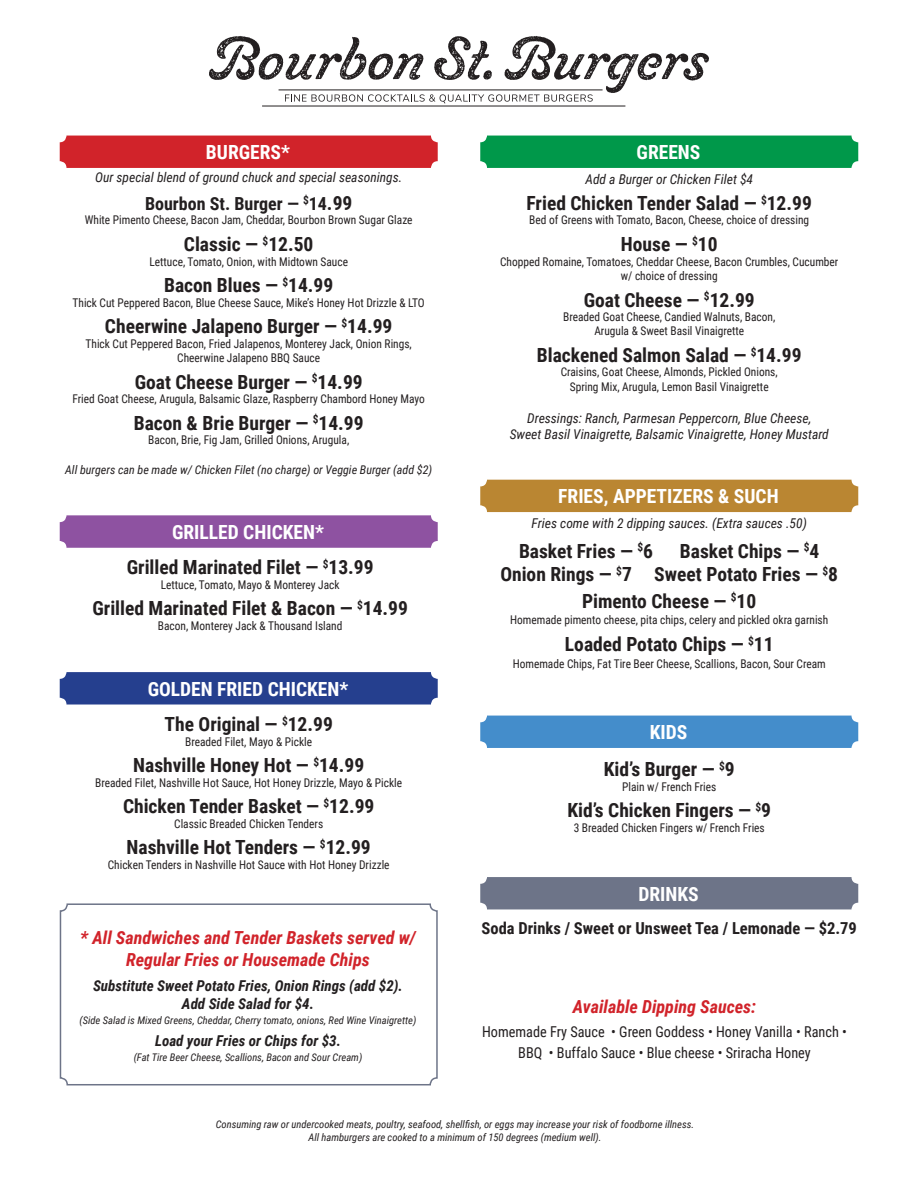
<style>
.page{position:relative;width:918px;height:1188px;background:#fff}
.page>*{position:absolute;margin:0;border:0;box-sizing:border-box;transform-origin:0 0}
.t1{font:700 19.5px/23.4px "Roboto Condensed";color:#231f20}
.t2{font:700 19.5px "Roboto Condensed";color:#fff}
.t3{font:italic 700 18px/21.6px "Roboto Condensed";color:#d1232a;text-align:center}
.t4{font:700 18px "Roboto Condensed";color:#231f20}
.t5{font:700 16.5px "Roboto Condensed";color:#231f20}
.Desc{font:15px/21px "Roboto Condensed";color:#231f20;text-align:center;scale:.95 1}
.t6{font:italic 700 15px "Roboto Condensed";color:#231f20}
.t7{font:italic 13.5px "Roboto Condensed";color:#231f20}
.Desc-2{font:12px/14.4px "Roboto Condensed";color:#231f20;text-align:center;scale:.95 1}
.t8{font:italic 12px "Roboto Condensed";color:#231f20}
.t9{font:italic 10.5px/12.6px "Roboto Condensed";color:#231f20;text-align:center}
.s1{font-size:19.5px}
</style>
<div class="page">
<svg style="left:209px;top:36px;width:500px;height:68px"></svg>
<hr style="left:279px;top:90px;width:324px;height:1px;background:#231f20">
<hr style="left:262px;top:106px;width:363px;height:1px;background:#231f20">
<div style="left:60px;top:136px;width:378px;height:32px;background:#d1232a;border-radius:7px"></div>
<div style="left:480px;top:480px;width:378px;height:32px;background:#ba8632;border-radius:7px"></div>
<div style="left:60px;top:515px;width:378px;height:33px;background:#8e52a1;border-radius:7px"></div>
<div style="left:60px;top:672px;width:378px;height:33px;background:#253f8e;border-radius:7px"></div>
<div style="left:480px;top:716px;width:378px;height:32px;background:#448dcb;border-radius:7px"></div>
<div style="left:480px;top:877px;width:378px;height:32px;background:#6d7488;border-radius:7px"></div>
<div style="left:480px;top:136px;width:378px;height:32px;background:#00984a;border-radius:7px"></div>
<div style="left:60px;top:903px;width:378px;height:182px;border:2px solid #6d7488;border-radius:7px"></div>
<p class="t2" style="left:206px;top:138px;width:86px">BURGERS*</p>
<p class="t7" style="left:95px;top:168px;width:309px">Our special blend of ground chuck and special seasonings.</p>
<p class="t4" style="left:145px;top:191px;width:209px">Bourbon St. Burger — <sup>$</sup>14<span class="s1">.99</span></p>
<p class="Desc-2" style="left:85px;top:213px;width:347px">White Pimento Cheese, Bacon Jam, Cheddar, Bourbon Brown Sugar Glaze</p>
<p class="t1" style="left:184px;top:232px;width:131px">Classic — <sup>$</sup>12.50</p>
<p class="Desc-2" style="left:149px;top:254px;width:211px">Lettuce, Tomato, Onion, with Midtown Sauce</p>
<p class="t1" style="left:164px;top:273px;width:171px">Bacon Blues — <sup>$</sup>14.99</p>
<p class="Desc-2" style="left:73px;top:295px;width:372px">Thick Cut Peppered Bacon, Blue Cheese Sauce, Mike’s Honey Hot Drizzle &amp; LTO</p>
<p class="t1" style="left:105px;top:314px;width:289px">Cheerwine Jalapeno Burger — <sup>$</sup>14.99</p>
<p class="Desc-2" style="left:86px;top:336px;width:345px">Thick Cut Peppered Bacon, Fried Jalapenos, Monterey Jack, Onion Rings,<br>Cheerwine Jalapeno BBQ Sauce</p>
<p class="t1" style="left:135px;top:369px;width:230px">Goat Cheese Burger — <sup>$</sup>14.99</p>
<p class="Desc-2" style="left:73px;top:391px;width:372px">Fried Goat Cheese, Arugula, Balsamic Glaze, Raspberry Chambord Honey Mayo</p>
<p class="t1" style="left:134px;top:410px;width:231px">Bacon &amp; Brie Burger — <sup>$</sup>14.99</p>
<p class="Desc-2" style="left:148px;top:432px;width:213px">Bacon, Brie, Fig Jam, Grilled Onions, Arugula,</p>
<p class="t8" style="left:65px;top:461px;width:369px">All burgers can be made w/ Chicken Filet (no charge) or Veggie Burger (add $2)</p>
<p class="t2" style="left:172px;top:518px;width:153px">GRILLED CHICKEN*</p>
<p class="t1" style="left:127px;top:555px;width:248px">Grilled Marinated Filet — <sup>$</sup>13.99</p>
<p class="Desc-2" style="left:161px;top:577px;width:190px">Lettuce, Tomato, Mayo &amp; Monterey Jack</p>
<p class="t1" style="left:92px;top:596px;width:317px">Grilled Marinated Filet &amp; Bacon — <sup>$</sup>14.99</p>
<p class="Desc-2" style="left:158px;top:618px;width:196px">Bacon, Monterey Jack &amp; Thousand Island</p>
<p class="t2" style="left:148px;top:675px;width:202px">GOLDEN FRIED CHICKEN*</p>
<p class="t1" style="left:165px;top:712px;width:170px">The Original — <sup>$</sup>12.99</p>
<p class="Desc-2" style="left:185px;top:734px;width:135px">Breaded Filet, Mayo &amp; Pickle</p>
<p class="t1" style="left:133px;top:753px;width:232px">Nashville Honey Hot — <sup>$</sup>14.99</p>
<p class="Desc-2" style="left:95px;top:775px;width:325px">Breaded Filet, Nashville Hot Sauce, Hot Honey Drizzle, Mayo &amp; Pickle</p>
<p class="t1" style="left:123px;top:794px;width:253px">Chicken Tender Basket — <sup>$</sup>12.99</p>
<p class="Desc-2" style="left:174px;top:816px;width:158px">Classic Breaded Chicken Tenders</p>
<p class="t1" style="left:127px;top:835px;width:246px">Nashville Hot Tenders — <sup>$</sup>12.99</p>
<p class="Desc-2" style="left:108px;top:857px;width:298px">Chicken Tenders in Nashville Hot Sauce with Hot Honey Drizzle</p>
<p class="t3" style="left:80px;top:926px;width:337px">* All Sandwiches and Tender Baskets served w/<br>Regular Fries or Housemade Chips</p>
<p class="t6" style="left:93px;top:975px;width:311px">Substitute Sweet Potato Fries, Onion Rings (add $2).</p>
<p class="t6" style="left:182px;top:993px;width:134px">Add Side Salad for $4.</p>
<p class="t9" style="left:80px;top:1014px;width:338px">(Side Salad is Mixed Greens, Cheddar, Cherry tomato, onions, Red Wine Vinaigrette)</p>
<p class="t6" style="left:155px;top:1030px;width:187px">Load your Fries or Chips for $3.</p>
<p class="t9" style="left:134px;top:1051px;width:230px">(Fat Tire Beer Cheese, Scallions, Bacon and Sour Cream)</p>
<p class="t2" style="left:637px;top:138px;width:65px">GREENS</p>
<p class="t7" style="left:585px;top:170px;width:169px">Add a Burger or Chicken Filet $4</p>
<p class="t1" style="left:527px;top:191px;width:287px">Fried Chicken Tender Salad — <sup>$</sup>12.99</p>
<p class="Desc-2" style="left:529px;top:213px;width:296px">Bed of Greens with Tomato, Bacon, Cheese, choice of dressing</p>
<p class="t1" style="left:621px;top:232px;width:98px">House — <sup>$</sup>10</p>
<p class="Desc-2" style="left:500px;top:254px;width:358px">Chopped Romaine, Tomatoes, Cheddar Cheese, Bacon Crumbles, Cucumber</p>
<p class="Desc-2" style="left:621px;top:268px;width:104px">w/ choice of dressing</p>
<p class="t1" style="left:584px;top:287px;width:173px">Goat Cheese — <sup>$</sup>12.99</p>
<p class="Desc-2" style="left:563px;top:309px;width:225px">Breaded Goat Cheese, Candied Walnuts, Bacon,</p>
<p class="Desc-2" style="left:594px;top:323px;width:159px">Arugula &amp; Sweet Basil Vinaigrette</p>
<p class="t1" style="left:537px;top:343px;width:266px">Blackened Salmon Salad — <sup>$</sup>14.99</p>
<p class="Desc-2" style="left:561px;top:364px;width:230px">Craisins, Goat Cheese, Almonds, Pickled Onions,<br>Spring Mix, Arugula, Lemon Basil Vinaigrette</p>
<p class="t7" style="left:527px;top:409px;width:286px">Dressings: Ranch, Parmesan Peppercorn, Blue Cheese,</p>
<p class="t7" style="left:510px;top:425px;width:321px">Sweet Basil Vinaigrette, Balsamic Vinaigrette, Honey Mustard</p>
<p class="t2" style="left:558px;top:483px;width:222px">FRIES, APPETIZERS &amp; SUCH</p>
<p class="t7" style="left:532px;top:514px;width:277px">Fries come with 2 dipping sauces. (Extra sauces .50)</p>
<p class="t1" style="left:500px;top:539px;width:339px;text-indent:180px">Basket Chips — <sup>$</sup>4<br>Onion Rings — <sup>$</sup>7 Sweet Potato Fries — <sup>$</sup>8</p>
<p class="t1" style="left:582px;top:589px;width:176px">Pimento Cheese — <sup>$</sup>10</p>
<p class="Desc-2" style="left:510px;top:613px;width:336px">Homemade pimento cheese, pita chips, celery and pickled okra garnish</p>
<p class="t1" style="left:565px;top:632px;width:210px">Loaded Potato Chips — <sup>$</sup>11</p>
<p class="Desc-2" style="left:513px;top:656px;width:331px">Homemade Chips, Fat Tire Beer Cheese, Scallions, Bacon, Sour Cream</p>
<p class="t1" style="left:519px;top:539px;width:135px">Basket Fries — <sup>$</sup>6</p>
<p class="t2" style="left:650px;top:718px;width:39px">KIDS</p>
<p class="t1" style="left:604px;top:757px;width:132px">Kid’s Burger — <sup>$</sup>9</p>
<p class="Desc-2" style="left:622px;top:779px;width:101px">Plain w/ French Fries</p>
<p class="t1" style="left:567px;top:798px;width:205px">Kid’s Chicken Fingers — <sup>$</sup>9</p>
<p class="Desc-2" style="left:574px;top:820px;width:203px">3 Breaded Chicken Fingers w/ French Fries</p>
<p class="t2" style="left:638px;top:880px;width:62px">DRINKS</p>
<p class="t5" style="left:482px;top:916px;width:377px">Soda Drinks / Sweet or Unsweet Tea / Lemonade — $2.79</p>
<p class="t3" style="left:573px;top:995px;width:185px">Available Dipping Sauces:</p>
<p class="Desc" style="left:482px;top:1021px;width:386px">Homemade Fry Sauce • Green Goddess • Honey Vanilla • Ranch •<br>BBQ • Buffalo Sauce • Blue cheese • Sriracha Honey</p>
<p class="t9" style="left:216px;top:1118px;width:480px">Consuming raw or undercooked meats, poultry, seafood, shellfish, or eggs may increase your risk of foodborne illness.<br>All hamburgers are cooked to a minimum of 150 degrees (medium well).</p>
</div>
